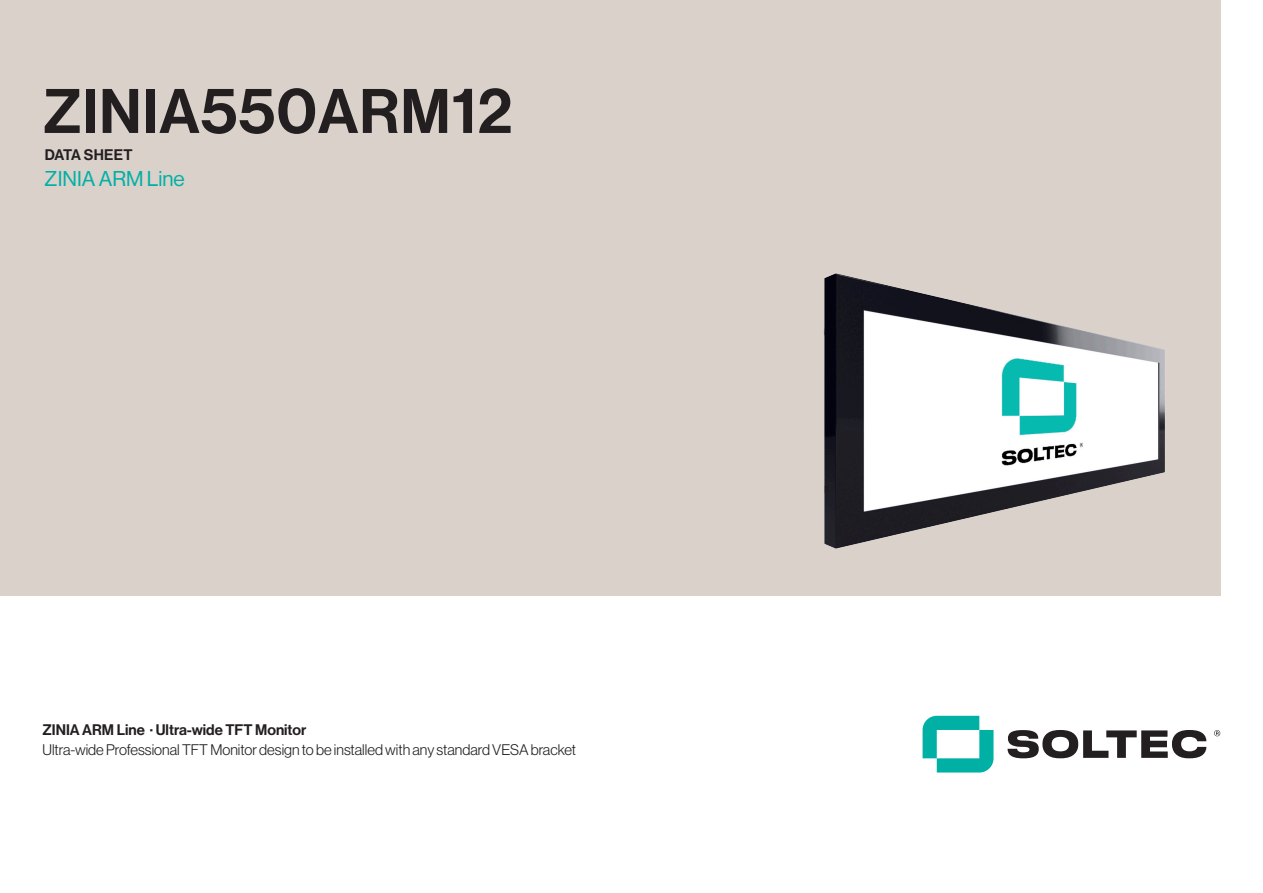
<style>
.page{position:relative;width:1263px;height:893px;background:#fff}
.page>*{position:absolute;margin:0;border:0;box-sizing:border-box;transform-origin:0 0}
.t1{font:61.5px "N Haas Grotesk DS Std 65 Md";letter-spacing:.015em;color:#231f20}
.t2{font:21px "N Haas Grotesk DS Std 55 Rg";color:#00b0a5}
.t3{font:15px "N Haas Grotesk DS Std 45 Lt";color:#231f20}
.t4{font:15px "N Haas Grotesk DS Std 65 Md";color:#231f20}
</style>
<div class="page">
<div style="left:0;top:0;width:1220px;height:595px;background:#dad1cb"></div>
<svg style="left:922px;top:716px;width:71px;height:56px"></svg>
<svg style="left:1007px;top:730px;width:199px;height:28px"></svg>
<svg style="left:1214px;top:730px;width:6px;height:6px"></svg>
<img style="left:824px;top:244px;width:397px;height:334px">
<p class="t1" style="left:43px;top:76px;width:471px">ZINIA550ARM12</p>
<p class="t2" style="left:45px;top:167px;width:142px">ZINIA ARM Line</p>
<p class="t4" style="left:45px;top:146px;width:89px">DATA SHEET</p>
<p class="t4" style="left:43px;top:721px;width:265px">ZINIA ARM Line · Ultra-wide TFT Monitor</p>
<p class="t3" style="left:43px;top:741px;width:535px">Ultra-wide Professional TFT Monitor design to be installed with any standard VESA bracket</p>
</div>
